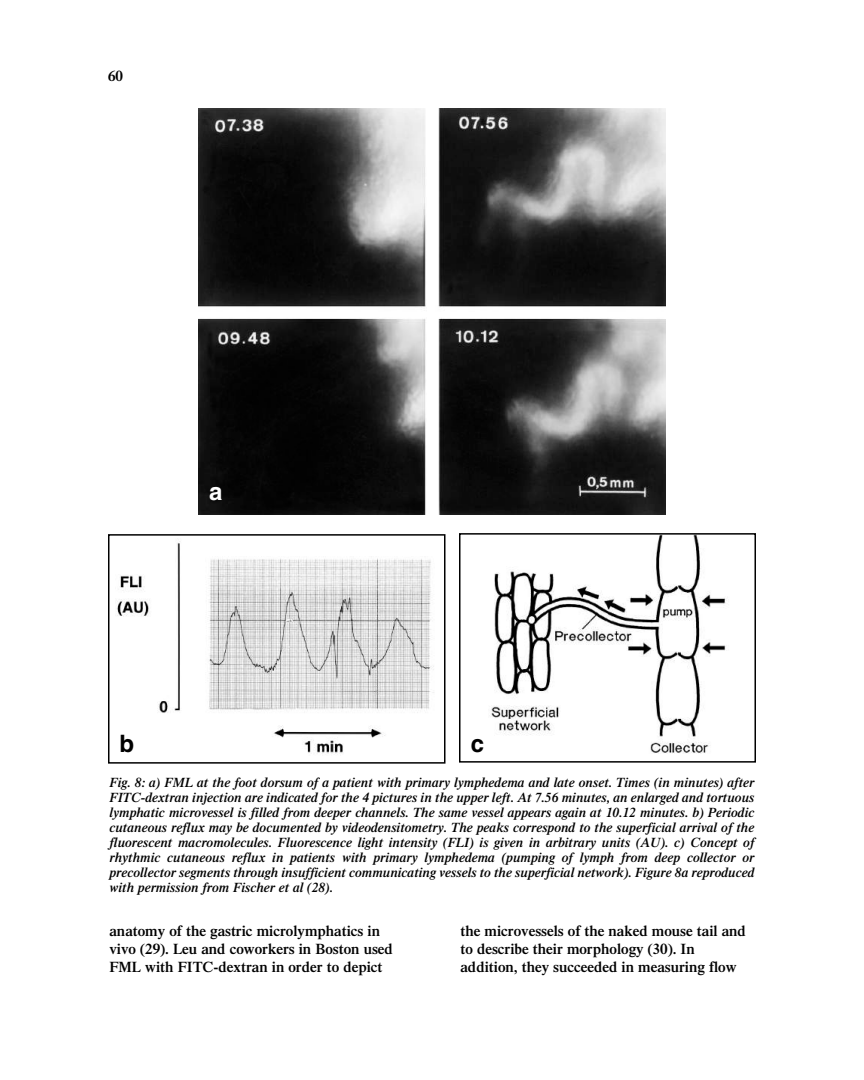
<style>
.page{position:relative;width:864px;height:1080px;background:#fff}
.page>*{position:absolute;margin:0;border:0;box-sizing:border-box;transform-origin:0 0}
.t1{font:700 24px "Helvetica";color:#000}
.t2{font:700 24px "Helvetica";color:#fff}
.t3{font:600 15px/18.1px "Times";color:#000}
.t4{font:italic 600 13.5px/15px "Times";color:#000;text-align:justify}
</style>
<div class="page">
<img style="left:199px;top:108px;width:466px;height:406px">
<img style="left:117px;top:541px;width:317px;height:213px">
<div style="left:108px;top:534px;width:338px;height:230px;border:2px solid #000"></div>
<img style="left:491px;top:536px;width:236px;height:218px">
<div style="left:459px;top:533px;width:297px;height:230px;border:2px solid #000"></div>
<p class="t3" style="left:108px;top:68px;width:16px">60</p>
<h1 class="t2" style="left:209px;top:483px;width:15px">a</h1>
<h1 class="t1" style="left:120px;top:735px;width:16px">b</h1>
<h1 class="t1" style="left:471px;top:735px;width:15px">c</h1>
<p class="t4" style="left:110px;top:776px;width:647px">Fig. 8: a) FML at the foot dorsum of a patient with primary lymphedema and late onset. Times (in minutes) after FITC-dextran injection are indicated for the 4 pictures in the upper left. At 7.56 minutes, an enlarged and tortuous lymphatic microvessel is filled from deeper channels. The same vessel appears again at 10.12 minutes. b) Periodic cutaneous reflux may be documented by videodensitometry. The peaks correspond to the superficial arrival of the fluorescent macromolecules. Fluorescence light intensity (FLI) is given in arbitrary units (AU). c) Concept of rhythmic cutaneous reflux in patients with primary lymphedema (pumping of lymph from deep collector or precollector segments through insufficient communicating vessels to the superficial network). Figure 8a reproduced with permission from Fischer et al (28).</p>
<p class="t3" style="left:110px;top:923px;width:285px">anatomy of the gastric microlymphatics in vivo (29). Leu and coworkers in Boston used<br>FML with FITC-dextran in order to depict</p>
<p class="t3" style="left:460px;top:923px;width:287px">the microvessels of the naked mouse tail and to describe their morphology (30). In addition, they succeeded in measuring flow</p>
</div>
